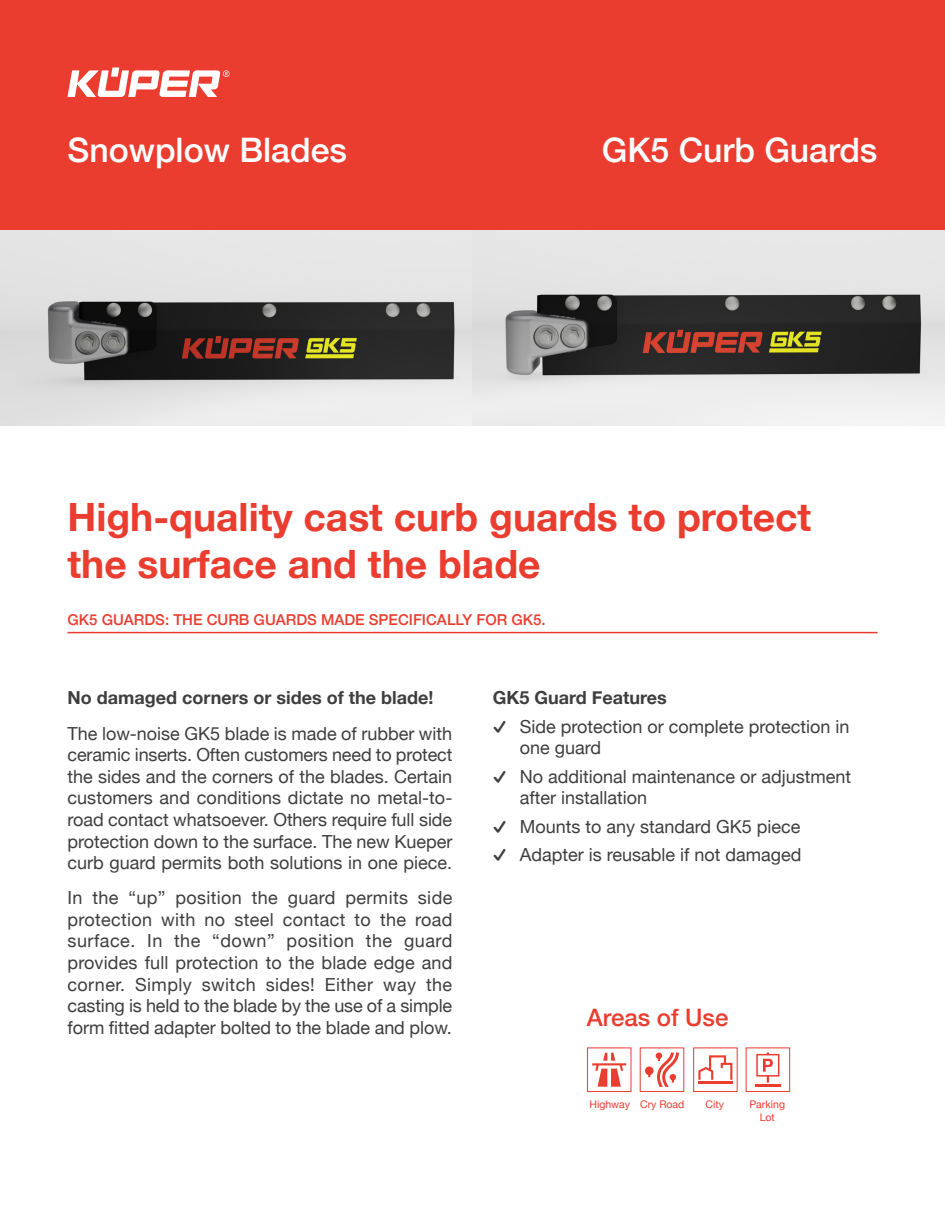
<style>
.page{position:relative;width:945px;height:1215px;background:#fff}
.page>*{position:absolute;margin:0;border:0;box-sizing:border-box;transform-origin:0 0}
.BIG_Heades{font:700 39px/46.8px "Helvetica Neue";color:#ea3d2f}
.Larger_Headers{font:500 33.75px "Helvetica Neue";color:#fff}
.Larger_Headers-2{font:500 24px "Helvetica Neue";color:#ea3d2f}
.Grey_Body_Text{font:18px/21.6px "Helvetica Neue";color:#3e3e3f;text-align:justify}
.Grey_Headers{font:700 18px "Helvetica Neue";color:#3e3e3f}
.Headers{font:500 15px "Helvetica Neue";color:#ea3d2f}
.Small_Type{font:10.5px/12.6px "Helvetica Neue";color:#ea3d2f;text-align:center}
</style>
<div class="page">
<div style="left:0;top:1px;width:945px;height:229px;background:#ea3d2f"></div>
<img style="left:0;top:230px;width:945px;height:196px">
<svg style="left:68px;top:67px;width:162px;height:30px"></svg>
<hr style="left:68px;top:632px;width:810px;height:1px;background:#ea3d2f">
<svg style="left:756px;top:1053px;width:23px;height:30px"></svg>
<hr style="left:755px;top:1084px;width:26px;height:3px;background:#ea3d2f">
<div style="left:746px;top:1047px;width:44px;height:45px;border:1px solid #ea3d2f"></div>
<svg style="left:645px;top:1053px;width:34px;height:34px"></svg>
<div style="left:640px;top:1047px;width:44px;height:45px;border:1px solid #ea3d2f"></div>
<svg style="left:592px;top:1053px;width:34px;height:34px"></svg>
<div style="left:587px;top:1047px;width:44px;height:45px;border:1px solid #ea3d2f"></div>
<hr style="left:698px;top:1082px;width:34px;height:2px;background:#ea3d2f">
<svg style="left:698px;top:1055px;width:34px;height:25px"></svg>
<div style="left:693px;top:1047px;width:45px;height:45px;border:1px solid #ea3d2f"></div>
<p class="Larger_Headers" style="left:68px;top:123px;width:281px">Snowplow Blades</p>
<p class="Larger_Headers" style="left:602px;top:123px;width:277px">GK5 Curb Guards</p>
<p class="BIG_Heades" style="left:68px;top:495px;width:745px">High-quality cast curb guards to protect the surface and the blade</p>
<p class="Headers" style="left:68px;top:608px;width:480px">GK5 GUARDS: THE CURB GUARDS MADE SPECIFICALLY FOR GK5.</p>
<p class="Grey_Headers" style="left:68px;top:684px;width:367px">No damaged corners or sides of the blade!</p>
<p class="Grey_Body_Text" style="left:68px;top:723px;width:386px">The low-noise GK5 blade is made of rubber with ceramic inserts. Often customers need to protect the sides and the corners of the blades. Certain customers and conditions dictate no metal-to&shy;road contact whatsoever. Others require full side protection down to the surface. The new Kueper curb guard permits both solutions in one piece.</p>
<p class="Grey_Body_Text" style="left:68px;top:888px;width:387px">In the “up” position the guard permits side protection with no steel contact to the road surface. In the “down” position the guard provides full protection to the blade edge and corner. Simply switch sides! Either way the casting is held to the blade by the use of a simple form fitted adapter bolted to the blade and plow.</p>
<p class="Grey_Headers" style="left:493px;top:684px;width:176px">GK5 Guard Features</p>
<p class="Grey_Body_Text" style="left:520px;top:717px;width:331px;text-indent:-27px">࢚ Side protection or complete protection in one guard</p>
<p class="Grey_Body_Text" style="left:520px;top:767px;width:333px;text-indent:-27px">࢚ No additional maintenance or adjustment after installation</p>
<p class="Grey_Body_Text" style="left:493px;top:817px;width:309px">࢚ Mounts to any standard GK5 piece</p>
<p class="Grey_Body_Text" style="left:493px;top:845px;width:310px">࢚ Adapter is reusable if not damaged</p>
<p class="Larger_Headers-2" style="left:587px;top:998px;width:143px">Areas of Use</p>
<p class="Small_Type" style="left:590px;top:1099px;width:42px">Highway</p>
<p class="Small_Type" style="left:640px;top:1099px;width:46px">Cry Road</p>
<p class="Small_Type" style="left:706px;top:1099px;width:20px">City</p>
<p class="Small_Type" style="left:749px;top:1099px;width:37px">Parking<br>Lot</p>
</div>
